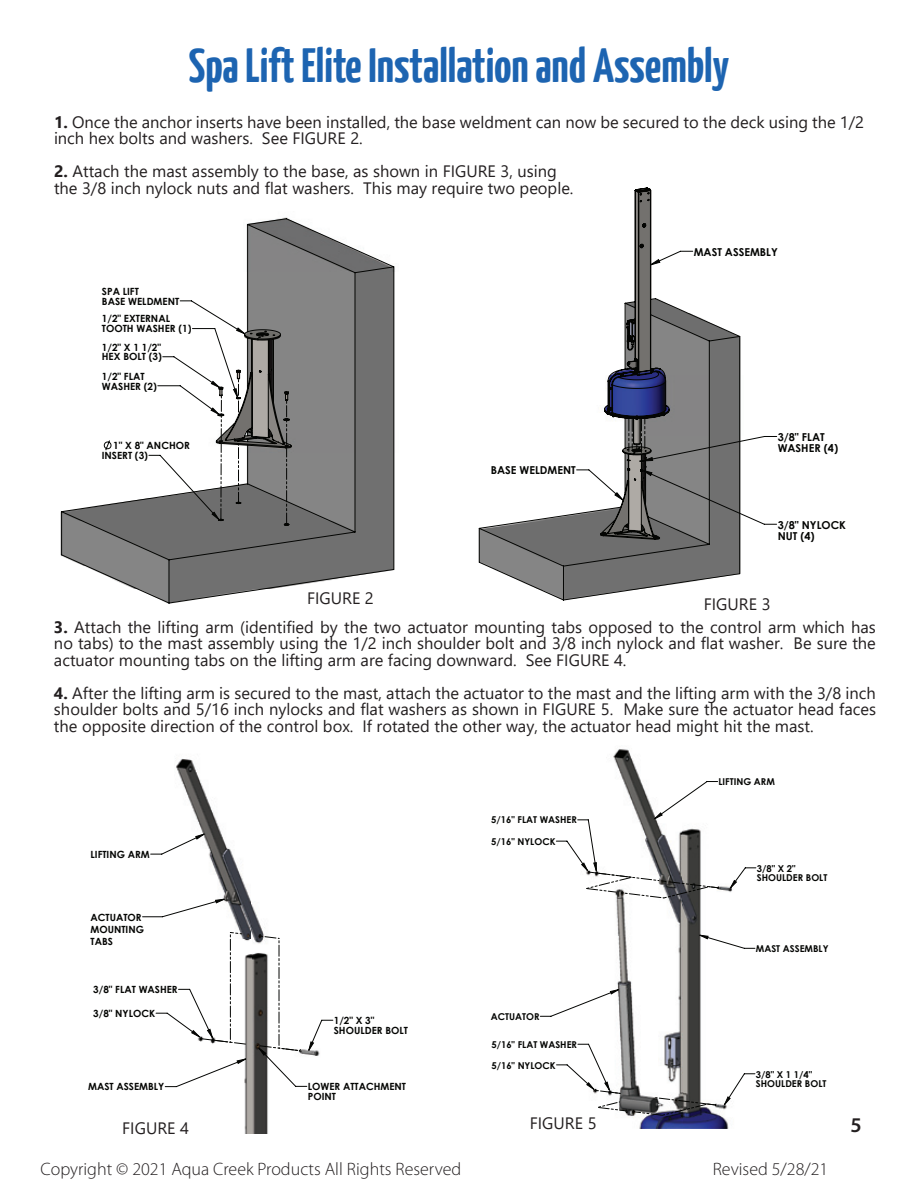
<style>
.page{position:relative;width:918px;height:1188px;background:#fff}
.page>*{position:absolute;margin:0;border:0;box-sizing:border-box;transform-origin:0 0}
.t1{font:700 48px "Yanone Kaffeesatz";color:#1d64b1}
.t2{font:600 21px "Myriad Pro";color:#231f20}
.t3{font:300 18px "Myriad Pro";color:#231f20}
.t4{font:16.5px/16.5px "Segoe UI";color:#231f20}
.t5{font:700 10.95px/10.9px "Century Gothic";color:#040503}
.t6{font:700 9.9px/9.9px "Century Gothic";color:#040503}
.t7{font:700 9.45px/9.4px "Century Gothic";color:#040503}
.s1{font-weight:700}
</style>
<div class="page">
<svg style="left:740px;top:336px;width:37px;height:189px"></svg>
<svg style="left:479px;top:187px;width:261px;height:414px"></svg>
<svg style="left:614px;top:259px;width:46px;height:242px"></svg>
<img style="left:165px;top:759px;width:169px;height:375px">
<svg style="left:142px;top:834px;width:191px;height:253px"></svg>
<svg style="left:191px;top:834px;width:123px;height:230px"></svg>
<img style="left:539px;top:749px;width:218px;height:380px">
<svg style="left:540px;top:781px;width:216px;height:324px"></svg>
<svg style="left:582px;top:813px;width:154px;height:292px"></svg>
<svg style="left:586px;top:871px;width:133px;height:27px"></svg>
<svg style="left:597px;top:1102px;width:30px;height:11px"></svg>
<svg style="left:633px;top:1097px;width:83px;height:19px"></svg>
<svg style="left:595px;top:1089px;width:26px;height:5px"></svg>
<svg style="left:61px;top:218px;width:333px;height:386px"></svg>
<svg style="left:284px;top:400px;width:5px;height:125px"></svg>
<svg style="left:149px;top:300px;width:96px;height:221px"></svg>
<h1 class="t1" style="left:189px;top:36px;width:542px">Spa Lift Elite Installation and Assembly</h1>
<p class="t4" style="left:54px;top:112px;width:812px"><span class="s1">1.</span> Once the anchor inserts have been installed, the base weldment can now be secured to the deck using the 1/2 inch hex bolts and washers. See FIGURE 2.</p>
<p class="t4" style="left:54px;top:162px;width:521px"><span class="s1">2.</span> Attach the mast assembly to the base, as shown in FIGURE 3, using the 3/8 inch nylock nuts and flat washers. This may require two people.</p>
<p class="t6" style="left:102px;top:286px;width:79px">SPA LIFT<br>BASE WELDMENT</p>
<p class="t6" style="left:102px;top:342px;width:62px">1/2" X 1 1/2"<br>HEX BOLT (3)</p>
<p class="t6" style="left:102px;top:371px;width:57px">1/2" FLAT<br>WASHER (2)</p>
<p class="t6" style="left:102px;top:313px;width:91px">1/2" EXTERNAL<br>TOOTH WASHER (1)</p>
<p class="t6" style="left:102px;top:440px;width:90px;text-indent:11px">1" X 8" ANCHOR<br>INSERT (3)</p>
<p class="t5" style="left:491px;top:464px;width:86px">BASE WELDMENT</p>
<p class="t5" style="left:694px;top:246px;width:86px">MAST ASSEMBLY</p>
<p class="t5" style="left:778px;top:431px;width:62px">3/8" FLAT<br>WASHER (4)</p>
<p class="t5" style="left:778px;top:519px;width:70px">3/8" NYLOCK<br>NUT (4)</p>
<p class="t4" style="left:307px;top:589px;width:68px">FIGURE 2</p>
<p class="t4" style="left:54px;top:617px;width:823px;text-align:justify"><span class="s1">3.</span> Attach the lifting arm (identified by the two actuator mounting tabs opposed to the control arm which has no tabs) to the mast assembly using the 1/2 inch shoulder bolt and 3/8 inch nylock and flat washer. Be sure the actuator mounting tabs on the lifting arm are facing downward. See FIGURE 4.</p>
<p class="t4" style="left:54px;top:683px;width:824px;text-align:justify"><span class="s1">4.</span> After the lifting arm is secured to the mast, attach the actuator to the mast and the lifting arm with the 3/8 inch shoulder bolts and 5/16 inch nylocks and flat washers as shown in FIGURE 5. Make sure the actuator head faces the opposite direction of the control box. If rotated the other way, the actuator head might hit the mast.</p>
<p class="t4" style="left:704px;top:594px;width:68px">FIGURE 3</p>
<p class="t6" style="left:91px;top:849px;width:61px">LIFTING ARM</p>
<p class="t6" style="left:91px;top:912px;width:55px;line-height:11.7px">ACTUATOR<br>MOUNTING<br>TABS</p>
<p class="t6" style="left:93px;top:984px;width:86px">3/8" FLAT WASHER</p>
<p class="t6" style="left:93px;top:1008px;width:63px">3/8" NYLOCK</p>
<p class="t6" style="left:88px;top:1081px;width:78px">MAST ASSEMBLY</p>
<p class="t4" style="left:122px;top:1119px;width:68px">FIGURE 4</p>
<p class="t6" style="left:334px;top:1015px;width:76px">1/2" X 3"<br>SHOULDER BOLT</p>
<p class="t6" style="left:308px;top:1081px;width:100px">LOWER ATTACHMENT<br>POINT</p>
<p class="t7" style="left:491px;top:815px;width:87px">5/16" FLAT WASHER</p>
<p class="t7" style="left:491px;top:836px;width:66px">5/16" NYLOCK</p>
<p class="t7" style="left:491px;top:1011px;width:50px">ACTUATOR</p>
<p class="t7" style="left:491px;top:1039px;width:87px">5/16" FLAT WASHER</p>
<p class="t7" style="left:491px;top:1060px;width:66px">5/16" NYLOCK</p>
<p class="t4" style="left:530px;top:1113px;width:68px">FIGURE 5</p>
<p class="t7" style="left:718px;top:777px;width:58px">LIFTING ARM</p>
<p class="t7" style="left:757px;top:863px;width:72px">3/8" X 2"<br>SHOULDER BOLT</p>
<p class="t7" style="left:756px;top:943px;width:74px">MAST ASSEMBLY</p>
<p class="t7" style="left:756px;top:1069px;width:72px">3/8" X 1 1/4"<br>SHOULDER BOLT</p>
<p class="t3" style="left:41px;top:1159px;width:422px">Copyright © 2021 Aqua Creek Products All Rights Reserved</p>
<p class="t3" style="left:713px;top:1159px;width:117px">Revised 5/28/21</p>
<p class="t2" style="left:851px;top:1112px;width:13px">5</p>
</div>
